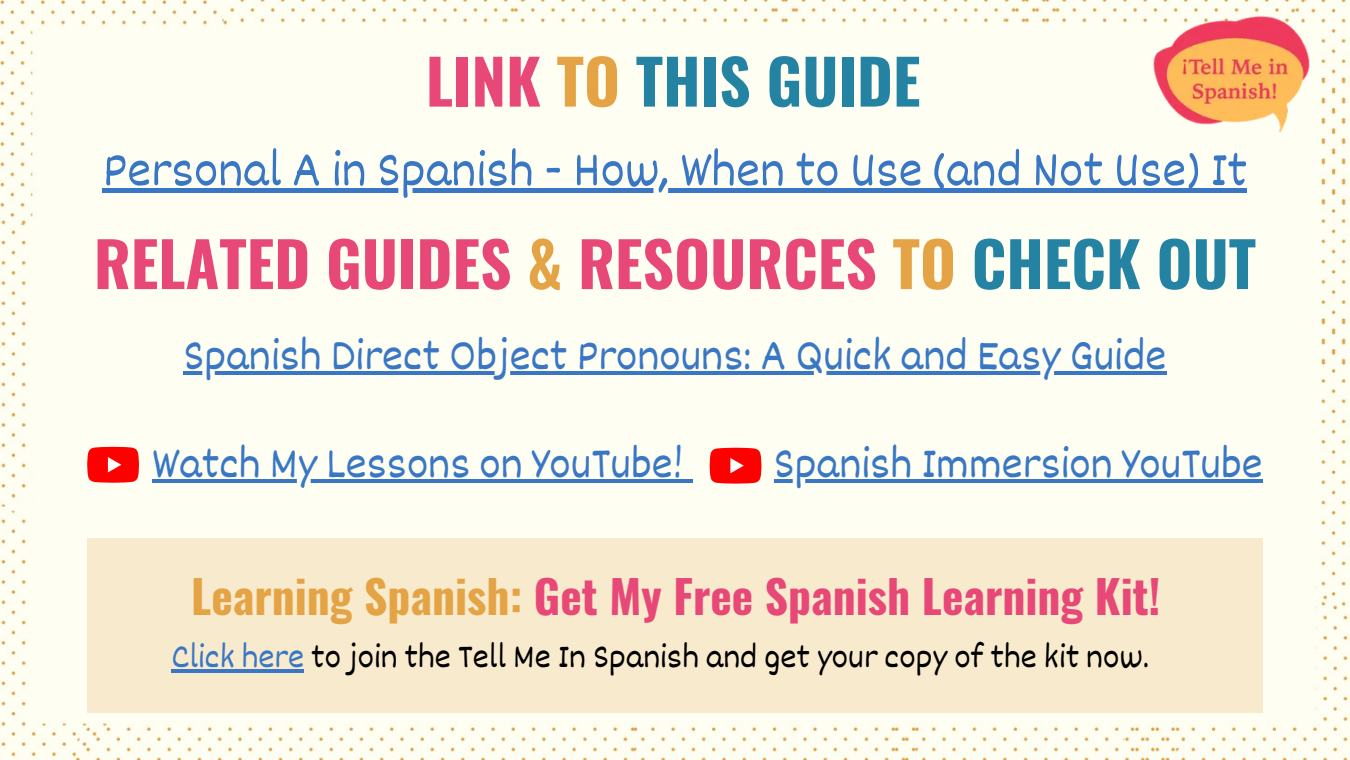
<style>
.page{position:relative;width:1350px;height:760px;background:#fff}
.page>*{position:absolute;margin:0;border:0;box-sizing:border-box;transform-origin:0 0}
.t1{font:700 61.5px "Oswald";color:#e84878}
.t2{font:700 61.5px "Oswald";color:#2483a3}
.t3{font:51px "Dekko";color:#3977c5}
.t4{font:700 45.45px "Oswald";color:#e84878}
.t5{font:45px "Dekko";color:#3977c5}
.t6{font:34.5px "Dekko";color:#000}
.s1{color:#e84878}
.s2{color:#e4a446}
.s3{color:#2483a3}
.s4{color:#3977c5}
</style>
<div class="page">
<div style="left:0;top:0;width:1350px;height:759px;background:#fefef2"></div>
<img style="left:1111px;top:0;width:239px;height:150px">
<div style="left:87px;top:538px;width:1176px;height:174px;background:#f8eacc"></div>
<svg style="left:87px;top:446px;width:52px;height:36px;background:#fe2120"></svg>
<hr style="left:152px;top:479px;width:531px;height:3px;background:#3977c5">
<svg style="left:683px;top:479px;width:9px;height:3px"></svg>
<hr style="left:774px;top:479px;width:489px;height:3px;background:#3977c5">
<svg style="left:710px;top:447px;width:51px;height:36px;background:#fe1d1d"></svg>
<div style="left:103px;top:188px;width:1144px;height:5px;background:#3977c5"></div>
<hr style="left:171px;top:669px;width:133px;height:3px;background:#3977c5">
<hr style="left:183px;top:371px;width:984px;height:4px;background:#3977c5">
<p class="t2" style="left:426px;top:33px;width:496px"><span class="s1">LINK</span> <span class="s2">TO</span> THIS GUIDE</p>
<p class="t3" style="left:103px;top:138px;width:1146px">Personal A in Spanish - How, When to Use (and Not Use) It</p>
<p class="t1" style="left:94px;top:215px;width:1164px">RELATED GUIDES <span class="s2">&amp;</span> RESOURCES <span class="s2">TO</span> <span class="s3">CHECK OUT</span></p>
<p class="t5" style="left:183px;top:327px;width:985px">Spanish Direct Object Pronouns: A Quick and Easy Guide</p>
<p class="t5" style="left:152px;top:435px;width:533px">Watch My Lessons on YouTube!</p>
<p class="t5" style="left:774px;top:435px;width:490px">Spanish Immersion YouTube</p>
<p class="t4" style="left:191px;top:561px;width:971px"><span class="s2">Learning Spanish:</span> Get My Free Spanish Learning Kit!</p>
<p class="t6" style="left:171px;top:635px;width:979px"><span class="s4">Click here</span> to join the Tell Me In Spanish and get your copy of the kit now.</p>
</div>
